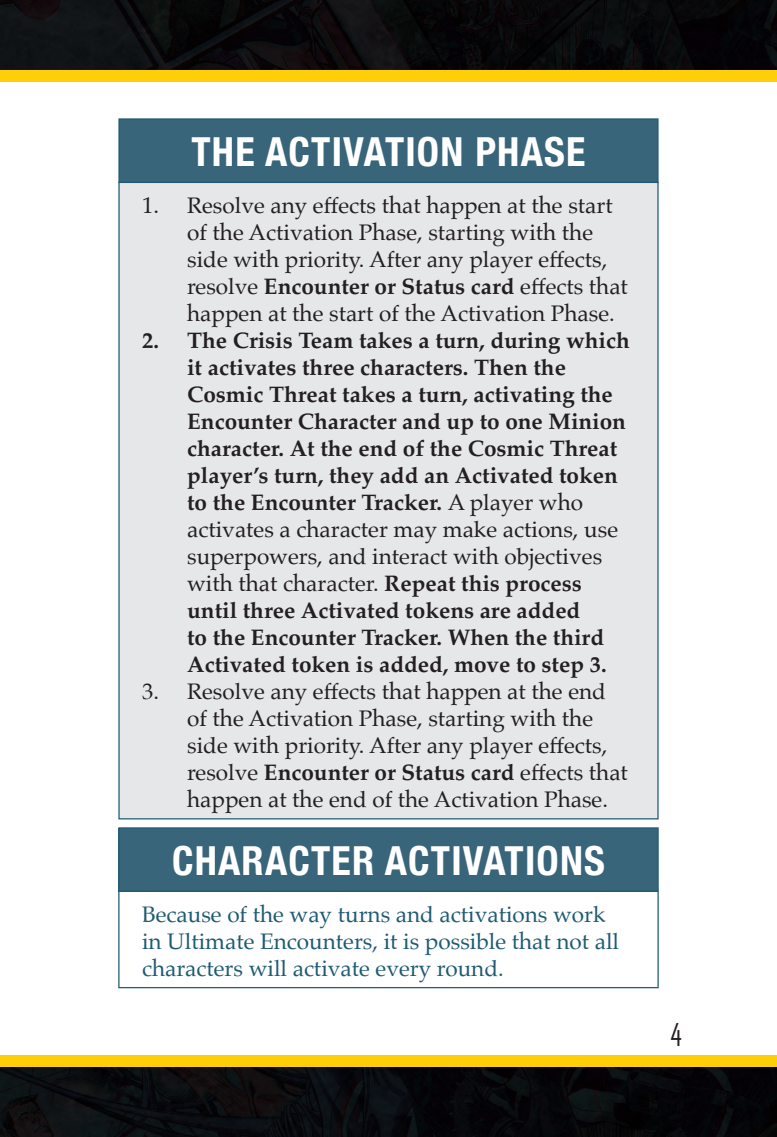
<style>
.page{position:relative;width:777px;height:1137px;background:#fff}
.page>*{position:absolute;margin:0;border:0;box-sizing:border-box;transform-origin:0 0}
.t1{font:700 condensed 40px "Helvetica Neue";letter-spacing:.03em;color:#fff}
.t2{font:30px "Agency FB";color:#231f20}
.t3{font:700 22.5px/27px "Palatino";color:#231f20}
.t4{font:22.5px/27px "Palatino";color:#231f20}
.t5{font:22.5px/27px "Palatino";color:#1f5b72}
.s1{font-weight:700}
.s2{font-weight:400}
</style>
<div class="page">
<img style="left:0;top:0;width:777px;height:71px">
<div style="left:0;top:71px;width:777px;height:11px;background:#fece08"></div>
<img style="left:0;top:1066px;width:777px;height:71px">
<div style="left:0;top:1055px;width:777px;height:11px;background:#fece08"></div>
<div style="left:119px;top:119px;width:539px;height:63px;background:#39657b"></div>
<div style="left:118px;top:118px;width:540px;height:65px;border:1px solid #1f5b72"></div>
<div style="left:119px;top:182px;width:539px;height:637px;background:#e6e7e9"></div>
<div style="left:119px;top:828px;width:539px;height:63px;background:#39657b"></div>
<div style="left:118px;top:827px;width:540px;height:65px;border:1px solid #1f5b72"></div>
<div style="left:118px;top:890px;width:540px;height:98px;border:1px solid #1f5b72"></div>
<h1 class="t1" style="left:191px;top:118px;width:395px">THE ACTIVATION PHASE</h1>
<p class="t4" style="left:187px;top:191px;width:442px;text-indent:-45px">1. Resolve any effects that happen at the start of the Activation Phase, starting with the side with priority. After any player effects, resolve <span class="s1">Encounter or Status card</span> effects that happen at the start of the Activation Phase.</p>
<p class="t3" style="left:187px;top:326px;width:444px;text-indent:-45px">2. The Crisis Team takes a turn, during which it activates three characters. Then the Cosmic Threat takes a turn, activating the Encounter Character and up to one Minion character. At the end of the Cosmic Threat player’s turn, they add an Activated token to the Encounter Tracker. <span class="s2">A player who activates a character may make actions, use superpowers, and interact with objectives with that character.</span> Repeat this process until three Activated tokens are added<br>to the Encounter Tracker. When the third Activated token is added, move to step 3.</p>
<p class="t4" style="left:187px;top:677px;width:442px;text-indent:-45px">3. Resolve any effects that happen at the end of the Activation Phase, starting with the side with priority. After any player effects, resolve <span class="s1">Encounter or Status card</span> effects that happen at the end of the Activation Phase.</p>
<h1 class="t1" style="left:172px;top:827px;width:434px">CHARACTER ACTIVATIONS</h1>
<p class="t5" style="left:142px;top:900px;width:479px">Because of the way turns and activations work in Ultimate Encounters, it is possible that not all characters will activate every round.</p>
<h2 class="t2" style="left:670px;top:1016px;width:13px">4</h2>
</div>
